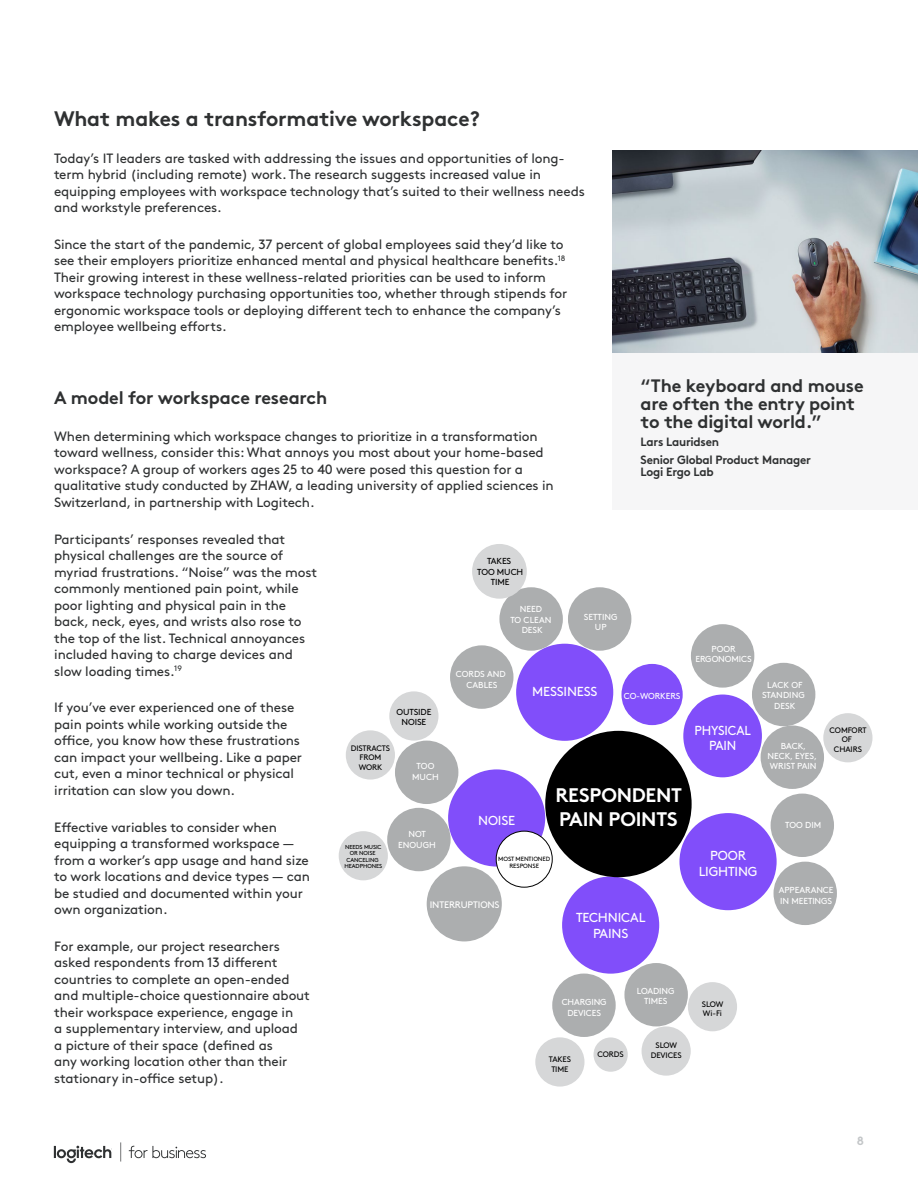
<style>
.page{position:relative;width:918px;height:1188px;background:#fff}
.page>*{position:absolute;margin:0;border:0;box-sizing:border-box;transform-origin:0 0}
.t1{font:700 21px "Brown Pro";letter-spacing:-.01em;color:#2f3132}
.t2{font:700 19.65px/23.5px "Brown Pro";letter-spacing:-.015em;color:#fff}
.t3{font:700 18px/18px "Brown Pro";letter-spacing:-.01em;color:#2f3132}
.t4{font:13.5px/16.5px "Brown Pro";letter-spacing:-.01em;color:#2f3132}
.t5{font:13.05px/15.6px "Brown Pro";letter-spacing:-.015em;color:#fff;text-align:center}
.t6{font:13.05px/15.6px "Brown Pro";letter-spacing:-.015em;color:#fff;text-align:center;scale:.95 1}
.t7{font:700 12px/18px "Brown Pro";letter-spacing:-.02em;color:#2f3132}
.t8{font:700 12px "Brown Pro";color:#c3c6c8}
.t9{font:9.45px "Brown Pro";letter-spacing:-.015em;color:#fff}
.t10{font:8.7px/10.5px "Brown Pro";letter-spacing:-.005em;color:#fff;text-align:center}
.t11{font:8.7px/10.5px "Brown Pro";letter-spacing:-.015em;color:#000;text-align:center}
.t12{font:7.95px/9.6px "Brown Pro";letter-spacing:-.015em;color:#000;text-align:center}
.t13{font:6.15px/7.4px "Brown Pro";letter-spacing:-.015em;color:#000;text-align:center}
.t14{font:5.7px/6.4px "Brown Pro";letter-spacing:-.015em;color:#000;text-align:center}
</style>
<div class="page">
<svg style="left:54px;top:1142px;width:152px;height:21px"></svg>
<div style="left:450px;top:645px;width:63px;height:64px;background:#acaeaf;border-radius:50%"></div>
<div style="left:499px;top:587px;width:64px;height:64px;background:#acaeaf;border-radius:50%"></div>
<div style="left:568px;top:587px;width:63px;height:64px;background:#acaeaf;border-radius:50%"></div>
<div style="left:395px;top:741px;width:63px;height:63px;background:#acaeaf;border-radius:50%"></div>
<div style="left:387px;top:808px;width:64px;height:63px;background:#acaeaf;border-radius:50%"></div>
<div style="left:691px;top:624px;width:63px;height:64px;background:#acaeaf;border-radius:50%"></div>
<div style="left:752px;top:663px;width:63px;height:63px;background:#acaeaf;border-radius:50%"></div>
<div style="left:761px;top:726px;width:63px;height:63px;background:#acaeaf;border-radius:50%"></div>
<div style="left:771px;top:794px;width:63px;height:63px;background:#acaeaf;border-radius:50%"></div>
<div style="left:774px;top:862px;width:63px;height:63px;background:#acaeaf;border-radius:50%"></div>
<div style="left:624px;top:963px;width:64px;height:63px;background:#acaeaf;border-radius:50%"></div>
<div style="left:552px;top:974px;width:64px;height:63px;background:#acaeaf;border-radius:50%"></div>
<div style="left:427px;top:866px;width:75px;height:75px;background:#acaeaf;border-radius:50%"></div>
<div style="left:472px;top:544px;width:55px;height:55px;background:#d6d7d8;border-radius:50%"></div>
<div style="left:389px;top:691px;width:49px;height:50px;background:#d6d7d8;border-radius:50%"></div>
<div style="left:346px;top:730px;width:49px;height:50px;background:#d6d7d8;border-radius:50%"></div>
<div style="left:339px;top:831px;width:49px;height:49px;background:#d6d7d8;border-radius:50%"></div>
<div style="left:688px;top:982px;width:49px;height:49px;background:#d6d7d8;border-radius:50%"></div>
<div style="left:642px;top:1026px;width:49px;height:50px;background:#d6d7d8;border-radius:50%"></div>
<div style="left:594px;top:1037px;width:34px;height:35px;background:#d6d7d8;border-radius:50%"></div>
<div style="left:535px;top:1037px;width:49px;height:50px;background:#d6d7d8;border-radius:50%"></div>
<div style="left:823px;top:713px;width:50px;height:49px;background:#d6d7d8;border-radius:50%"></div>
<div style="left:448px;top:769px;width:97px;height:98px;background:#814efa;border-radius:50%"></div>
<div style="left:562px;top:877px;width:97px;height:97px;background:#814efa;border-radius:50%"></div>
<div style="left:496px;top:831px;width:56px;height:56px;background:#fff;border-radius:50%"></div>
<div style="left:496px;top:831px;width:57px;height:57px;border:1px solid #000;border-radius:50%"></div>
<div style="left:679px;top:813px;width:98px;height:97px;background:#814efa;border-radius:50%"></div>
<div style="left:516px;top:644px;width:97px;height:97px;background:#814efa;border-radius:50%"></div>
<div style="left:683px;top:695px;width:79px;height:82px;background:#814efa;border-radius:50%"></div>
<div style="left:621px;top:664px;width:62px;height:61px;background:#814efa;border-radius:50%"></div>
<div style="left:545px;top:731px;width:147px;height:146px;background:#000;border-radius:50%"></div>
<div style="left:612px;top:351px;width:306px;height:159px;background:#f6f6f7"></div>
<img style="left:612px;top:151px;width:306px;height:201px">
<h1 class="t1" style="left:54px;top:102px;width:427px">What makes a transformative workspace?</h1>
<p class="t4" style="left:54px;top:149px;width:532px">Today’s IT leaders are tasked with addressing the issues and opportunities of long&shy;term hybrid (including remote) work. The research suggests increased value in equipping employees with workspace technology that’s suited to their wellness needs and workstyle preferences.</p>
<p class="t4" style="left:54px;top:235px;width:515px">Since the start of the pandemic, 37 percent of global employees said they’d like to see their employers prioritize enhanced mental and physical healthcare benefits.<sup>18<br></sup>Their growing interest in these wellness-related priorities can be used to inform workspace technology purchasing opportunities too, whether through stipends for ergonomic workspace tools or deploying different tech to enhance the company’s employee wellbeing efforts.</p>
<h3 class="t3" style="left:641px;top:375px;width:225px">“The keyboard and mouse are often the entry point to the digital world.”</h3>
<p class="t7" style="left:641px;top:432px;width:172px">Lars Lauridsen<br>Senior Global Product Manager</p>
<p class="t7" style="left:641px;top:462px;width:75px">Logi Ergo Lab</p>
<h3 class="t3" style="left:54px;top:387px;width:274px">A model for workspace research</h3>
<p class="t4" style="left:54px;top:427px;width:501px">When determining which workspace changes to prioritize in a transformation toward wellness, consider this: What annoys you most about your home-based workspace? A group of workers ages 25 to 40 were posed this question for a qualitative study conducted by ZHAW, a leading university of applied sciences in Switzerland, in partnership with Logitech.</p>
<p class="t4" style="left:54px;top:530px;width:264px">Participants’ responses revealed that physical challenges are the source of myriad frustrations. “Noise” was the most commonly mentioned pain point, while poor lighting and physical pain in the back, neck, eyes, and wrists also rose to the top of the list. Technical annoyances included having to charge devices and slow loading times.<sup>19</sup></p>
<p class="t4" style="left:54px;top:698px;width:249px">If you’ve ever experienced one of these pain points while working outside the office, you know how these frustrations can impact your wellbeing. Like a paper cut, even a minor technical or physical irritation can slow you down.</p>
<p class="t4" style="left:54px;top:818px;width:257px">Effective variables to consider when equipping a transformed workspace — from a worker’s app usage and hand size to work locations and device types — can be studied and documented within your own organization.</p>
<p class="t4" style="left:54px;top:937px;width:257px">For example, our project researchers asked respondents from 13 different countries to complete an open-ended and multiple-choice questionnaire about their workspace experience, engage in<br>a supplementary interview, and upload<br>a picture of their space (defined as<br>any working location other than their stationary in-office setup).</p>
<p class="t11" style="left:477px;top:555px;width:47px">TAKES<br>TOO MUCH<br>TIME</p>
<p class="t10" style="left:510px;top:603px;width:43px">NEED<br>TO CLEAN<br>DESK</p>
<p class="t10" style="left:584px;top:611px;width:35px">SETTING<br>UP</p>
<p class="t10" style="left:695px;top:643px;width:58px">POOR<br>ERGONOMICS</p>
<p class="t10" style="left:456px;top:668px;width:51px">CORDS AND<br>CABLES</p>
<p class="t10" style="left:762px;top:679px;width:44px">LACK OF<br>STANDING<br>DESK</p>
<p class="t10" style="left:768px;top:740px;width:51px">BACK,<br>NECK, EYES,<br>WRIST PAIN</p>
<p class="t5" style="left:532px;top:683px;width:67px">MESSINESS</p>
<p class="t10" style="left:624px;top:690px;width:58px">CO-WORKERS</p>
<p class="t11" style="left:396px;top:706px;width:36px">OUTSIDE<br>NOISE</p>
<p class="t6" style="left:695px;top:721px;width:61px">PHYSICAL<br>PAIN</p>
<p class="t12" style="left:830px;top:724px;width:38px">COMFORT<br>OF<br>CHAIRS</p>
<p class="t12" style="left:351px;top:742px;width:41px">DISTRACTS<br>FROM<br>WORK</p>
<p class="t10" style="left:412px;top:760px;width:28px">TOO<br>MUCH</p>
<h2 class="t2" style="left:555px;top:781px;width:128px">RESPONDENT<br>PAIN POINTS</h2>
<p class="t5" style="left:478px;top:811px;width:39px">NOISE</p>
<p class="t10" style="left:785px;top:819px;width:38px">TOO DIM</p>
<p class="t10" style="left:398px;top:828px;width:39px">NOT<br>ENOUGH</p>
<p class="t14" style="left:344px;top:843px;width:39px">NEEDS MUSIC<br>OR NOISE<br>CANCELING<br>HEADPHONES</p>
<p class="t13" style="left:498px;top:854px;width:53px">MOST MENTIONED<br>RESPONSE</p>
<p class="t5" style="left:699px;top:847px;width:60px">POOR<br>LIGHTING</p>
<p class="t10" style="left:779px;top:884px;width:56px;text-align:left">APPEARANCE<br>IN MEETINGS</p>
<p class="t9" style="left:430px;top:897px;width:71px">INTERRUPTIONS</p>
<p class="t5" style="left:576px;top:909px;width:71px">TECHNICAL<br>PAINS</p>
<p class="t10" style="left:637px;top:985px;width:39px">LOADING</p>
<p class="t10" style="left:562px;top:996px;width:46px">CHARGING</p>
<p class="t10" style="left:644px;top:995px;width:25px">TIMES</p>
<p class="t10" style="left:567px;top:1007px;width:35px">DEVICES</p>
<p class="t12" style="left:702px;top:999px;width:23px;text-align:left">SLOW<br>Wi-Fi</p>
<p class="t12" style="left:656px;top:1040px;width:23px">SLOW</p>
<p class="t12" style="left:598px;top:1049px;width:28px">CORDS</p>
<p class="t12" style="left:651px;top:1050px;width:32px">DEVICES</p>
<p class="t12" style="left:549px;top:1054px;width:24px">TAKES<br>TIME</p>
<p class="t8" style="left:857px;top:1131px;width:9px">8</p>
</div>
